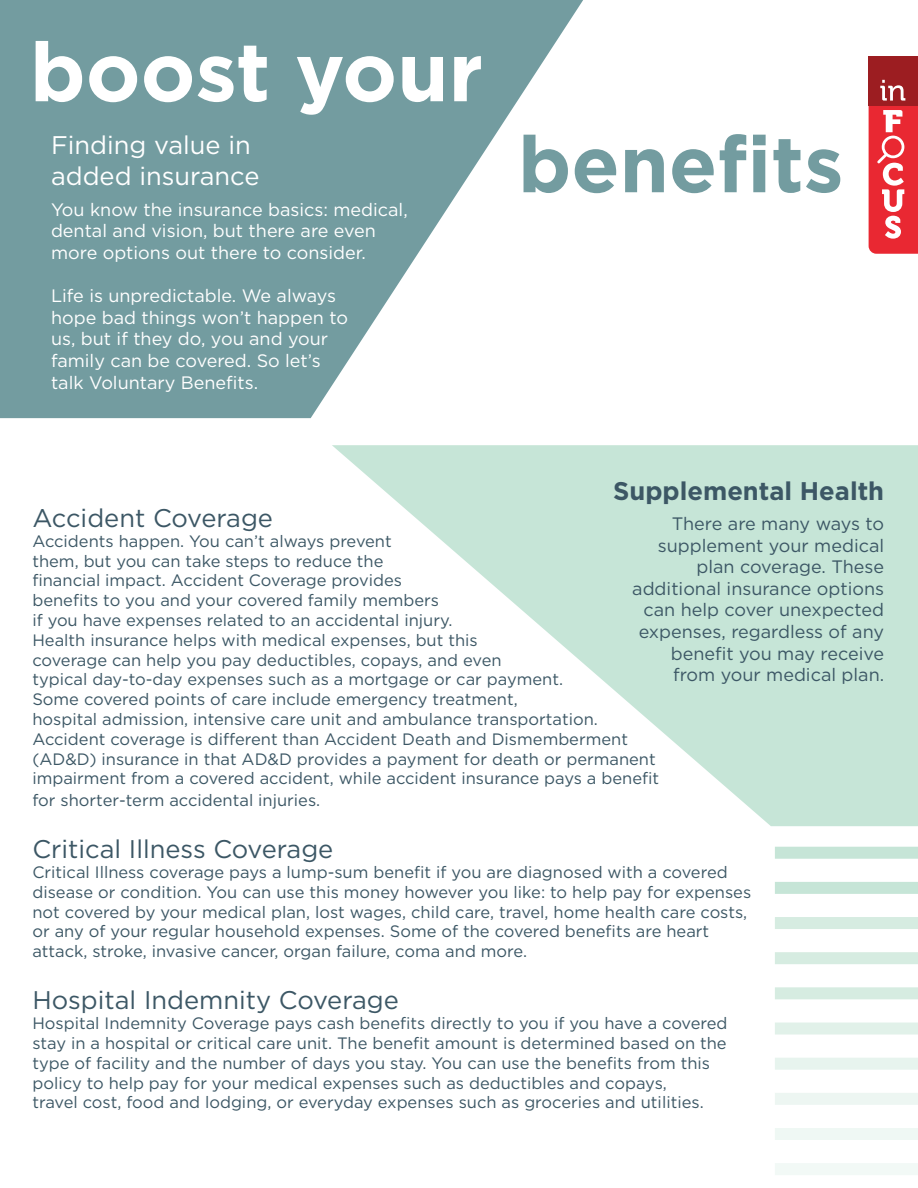
<style>
.page{position:relative;width:918px;height:1188px;background:#fff}
.page>*{position:absolute;margin:0;border:0;box-sizing:border-box;transform-origin:0 0}
.t1{font:25.5px "Gotham";color:#3c5765}
.t2{font:25.5px/30.6px "Gotham";color:#fff}
.t3{font:700 25.5px "Gotham";color:#3c5765}
.t4{font:18px/21.6px "Gotham";color:#fff}
.t5{font:18px/21.6px "Gotham";color:#3c5765;text-align:right}
.t6{font:16.5px/19.8px "Gotham";color:#3c5765}
</style>
<div class="page">
<svg style="left:0;top:0;width:583px;height:418px;fill:#739ca0"></svg>
<svg style="left:524px;top:135px;width:44px;height:58px"></svg>
<svg style="left:575px;top:149px;width:41px;height:44px"></svg>
<svg style="left:625px;top:149px;width:39px;height:43px"></svg>
<svg style="left:672px;top:149px;width:42px;height:44px"></svg>
<svg style="left:720px;top:134px;width:46px;height:58px"></svg>
<svg style="left:774px;top:139px;width:26px;height:54px"></svg>
<svg style="left:806px;top:149px;width:34px;height:44px"></svg>
<svg style="left:332px;top:445px;width:586px;height:381px;fill:#c6e5d7"></svg>
<div style="left:775px;top:847px;width:143px;height:12px;background:#c6e5d7"></div>
<div style="left:775px;top:882px;width:143px;height:12px;background:#c6e5d7"></div>
<div style="left:775px;top:917px;width:143px;height:12px;background:#d6ece1"></div>
<div style="left:775px;top:952px;width:143px;height:12px;background:#d6ece1"></div>
<div style="left:775px;top:987px;width:143px;height:12px;background:#d6ece1"></div>
<div style="left:775px;top:1023px;width:143px;height:12px;background:#e1f1e9"></div>
<div style="left:775px;top:1058px;width:143px;height:12px;background:#e7f4ee"></div>
<div style="left:775px;top:1093px;width:143px;height:12px;background:#edf6f2"></div>
<div style="left:775px;top:1128px;width:143px;height:12px;background:#eff8f4"></div>
<div style="left:775px;top:1163px;width:143px;height:12px;background:#f2f9f6"></div>
<div style="left:869px;top:57px;width:49px;height:49px;background:#9c1d21"></div>
<svg style="left:869px;top:79px;width:49px;height:175px"></svg>
<p class="t2" style="left:51px;top:130px;width:210px">Finding value in added insurance</p>
<p class="t4" style="left:51px;top:198px;width:358px">You know the insurance basics: medical, dental and vision, but there are even more options out there to consider.</p>
<p class="t4" style="left:51px;top:285px;width:298px">Life is unpredictable. We always hope bad things won’t happen to us, but if they do, you and your family can be covered. So let’s talk Voluntary Benefits.</p>
<p class="t3" style="left:613px;top:474px;width:273px">Supplemental Health</p>
<p class="t5" style="left:632px;top:512px;width:253px">There are many ways to supplement your medical plan coverage. These additional insurance options can help cover unexpected expenses, regardless of any benefit you may receive from your medical plan.</p>
<p class="t1" style="left:32px;top:502px;width:242px">Accident Coverage</p>
<p class="t6" style="left:32px;top:531px;width:628px">Accidents happen. You can’t always prevent<br>them, but you can take steps to reduce the<br>financial impact. Accident Coverage provides<br>benefits to you and your covered family members<br>if you have expenses related to an accidental injury.<br>Health insurance helps with medical expenses, but this<br>coverage can help you pay deductibles, copays, and even<br>typical day‑to‑day expenses such as a mortgage or car payment.<br>Some covered points of care include emergency treatment,<br>hospital admission, intensive care unit and ambulance transportation.<br>Accident coverage is different than Accident Death and Dismemberment (AD&amp;D) insurance in that AD&amp;D provides a payment for death or permanent impairment from a covered accident, while accident insurance pays a benefit</p>
<p class="t6" style="left:32px;top:790px;width:289px">for shorter-term accidental injuries.</p>
<p class="t1" style="left:32px;top:833px;width:303px">Critical Illness Coverage</p>
<p class="t6" style="left:32px;top:862px;width:720px">Critical Illness coverage pays a lump‑sum benefit if you are diagnosed with a covered disease or condition. You can use this money however you like: to help pay for expenses not covered by your medical plan, lost wages, child care, travel, home health care costs, or any of your regular household expenses. Some of the covered benefits are heart attack, stroke, invasive cancer, organ failure, coma and more.</p>
<p class="t1" style="left:32px;top:984px;width:368px">Hospital Indemnity Coverage</p>
<p class="t6" style="left:32px;top:1013px;width:697px">Hospital Indemnity Coverage pays cash benefits directly to you if you have a covered stay in a hospital or critical care unit. The benefit amount is determined based on the type of facility and the number of days you stay. You can use the benefits from this policy to help pay for your medical expenses such as deductibles and copays,<br>travel cost, food and lodging, or everyday expenses such as groceries and utilities.</p>
</div>
